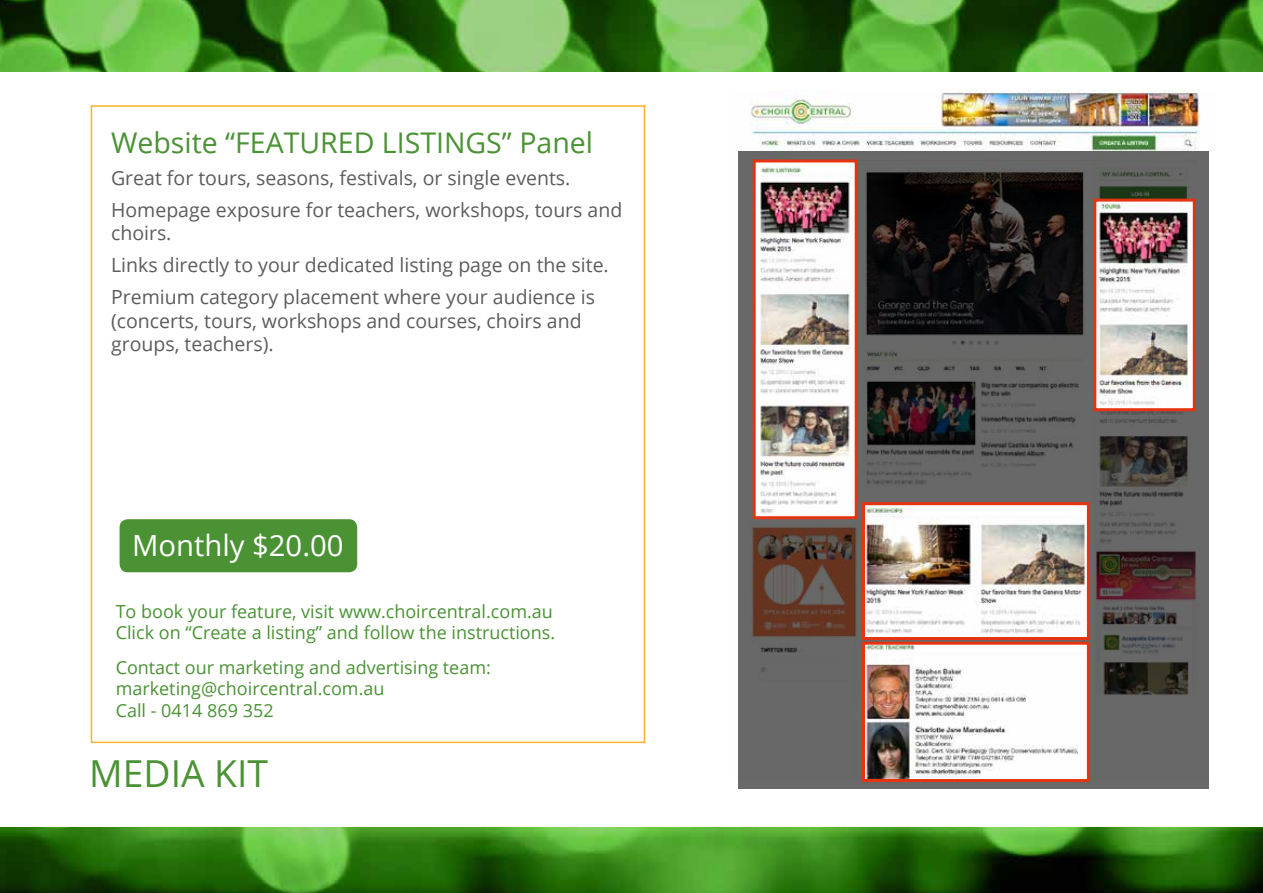
<style>
.page{position:relative;width:1263px;height:893px;background:#fff}
.page>*{position:absolute;margin:0;border:0;box-sizing:border-box;transform-origin:0 0}
.t1{font:37.2px "Open Sans";color:#4a9234}
.t2{font:29.25px "Open Sans";color:#fff}
.t3{font:28.5px "Open Sans";color:#4a9234}
.t4{font:19.5px/32px "Open Sans";color:#5c5c5b}
.t5{font:18px/21.6px "Open Sans";color:#4a9234}
</style>
<div class="page">
<img style="left:0;top:0;width:1263px;height:893px">
<div style="left:0;top:72px;width:1263px;height:755px;background:#fff"></div>
<img style="left:738px;top:90px;width:462px;height:689px">
<div style="left:91px;top:105px;width:554px;height:638px;border:2px solid #f9b22d"></div>
<div style="left:120px;top:519px;width:237px;height:53px;background:#4a9234;border-radius:8px"></div>
<svg style="left:739px;top:151px;width:470px;height:638px;background:#4d4948"></svg>
<img style="left:757px;top:163px;width:97px;height:352px">
<div style="left:753px;top:159px;width:105px;height:360px;border:3px solid #e63312"></div>
<img style="left:866px;top:506px;width:220px;height:130px">
<div style="left:862px;top:502px;width:228px;height:138px;border:3px solid #e63312"></div>
<img style="left:866px;top:646px;width:220px;height:132px">
<div style="left:862px;top:642px;width:228px;height:140px;border:3px solid #e63312"></div>
<img style="left:1097px;top:203px;width:95px;height:204px">
<div style="left:1093px;top:199px;width:103px;height:212px;border:3px solid #e63312"></div>
<h3 class="t3" style="left:111px;top:123px;width:483px">Website “FEATURED LISTINGS” Panel</h3>
<p class="t4" style="left:111px;top:162px;width:513px">Great for tours, seasons, festivals, or single events.<br>Homepage exposure for teachers, workshops, tours and</p>
<p class="t4" style="left:111px;top:217px;width:499px">choirs.<br>Links directly to your dedicated listing page on the site.<br>Premium category placement where your audience is</p>
<p class="t4" style="left:111px;top:308px;width:472px;line-height:23.4px">(concerts, tours, workshops and courses, choirs and groups, teachers).</p>
<h2 class="t2" style="left:132px;top:525px;width:213px">Monthly $20.00</h2>
<p class="t5" style="left:116px;top:600px;width:441px">To book your feature, visit www.choircentral.com.au<br>Click on “Create a listing” and follow the instructions.</p>
<p class="t5" style="left:116px;top:656px;width:377px">Contact our marketing and advertising team: marketing@choircentral.com.au<br>Call - 0414 869 352</p>
<h1 class="t1" style="left:89px;top:748px;width:180px">MEDIA KIT</h1>
</div>
